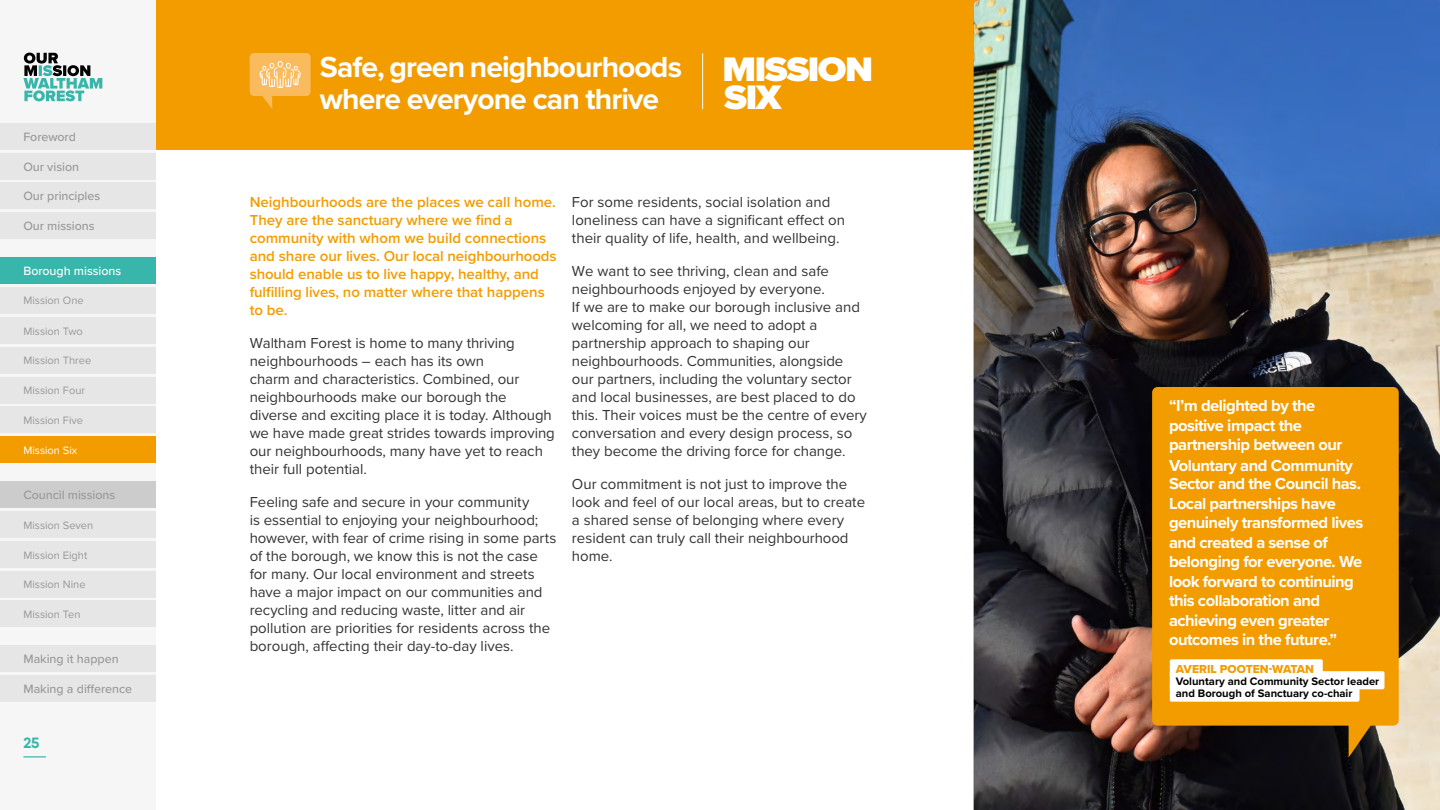
<style>
.page{position:relative;width:1440px;height:810px;background:#fff}
.page>*{position:absolute;margin:0;border:0;box-sizing:border-box;transform-origin:0 0}
.t1{font:900 35.25px/28.1px "Proxima Nova";letter-spacing:-.04em;color:#fff;scale:1.06 1}
.t2{font:700 30.08px/32.3px "Proxima Nova";letter-spacing:-.03em;color:#fff}
.t3{font:700 16.5px/19.5px "Proxima Nova";letter-spacing:-.03em;color:#fff}
.t4{font:15px/18px "Proxima Nova";letter-spacing:-.005em;color:#333}
.t5{font:600 15px/18px "Proxima Nova";color:#f39c00}
.t6{font:700 14.85px "Qanelas";color:#38b6ab}
.t7{font:500 12.45px "Proxima Nova";letter-spacing:-.005em;color:#999}
.t8{font:500 12.45px "Proxima Nova";letter-spacing:-.005em;color:#fff}
.t9{font:12px "Proxima Nova Extrabld";color:#f39c00}
.t10{font:700 11.25px/12px "Proxima Nova";color:#000}
.t11{font:11.1px "Proxima Nova";color:#999}
.t12{font:11.1px "Proxima Nova";color:#fff}
</style>
<div class="page">
<div style="left:0;top:0;width:1440px;height:150px;background:#f39c00"></div>
<img style="left:974px;top:0;width:466px;height:810px">
<div style="left:250px;top:53px;width:61px;height:43px;background:#f9bb5d;border-radius:4px"></div>
<hr style="left:702px;top:53px;width:1px;height:56px;background:#fff">
<div style="left:1152px;top:387px;width:247px;height:339px;background:#f39c00;border-radius:5px"></div>
<svg style="left:1349px;top:725px;width:23px;height:33px"></svg>
<div style="left:1170px;top:684px;width:189px;height:18px;background:#fff;border-radius:2px"></div>
<div style="left:1170px;top:659px;width:153px;height:18px;background:#fff;border-radius:2px"></div>
<div style="left:1170px;top:671px;width:214px;height:18px;background:#fff;border-radius:2px"></div>
<svg style="left:259px;top:61px;width:42px;height:48px"></svg>
<div style="left:0;top:0;width:155px;height:810px;background:#f7f6f7"></div>
<svg style="left:23px;top:756px;width:23px;height:1px"></svg>
<div style="left:0;top:645px;width:155px;height:27px;background:#e6e6e6"></div>
<div style="left:0;top:675px;width:155px;height:27px;background:#e6e6e6"></div>
<div style="left:0;top:123px;width:155px;height:27px;background:#e6e6e6"></div>
<div style="left:0;top:153px;width:155px;height:27px;background:#e6e6e6"></div>
<div style="left:0;top:182px;width:155px;height:27px;background:#e6e6e6"></div>
<div style="left:0;top:212px;width:155px;height:27px;background:#e6e6e6"></div>
<div style="left:0;top:481px;width:155px;height:27px;background:#ccc"></div>
<div style="left:0;top:511px;width:155px;height:27px;background:#e6e6e6"></div>
<div style="left:0;top:541px;width:155px;height:27px;background:#e6e6e6"></div>
<div style="left:0;top:571px;width:155px;height:27px;background:#e6e6e6"></div>
<div style="left:0;top:600px;width:155px;height:27px;background:#e6e6e6"></div>
<div style="left:0;top:257px;width:155px;height:27px;background:#38b6ab"></div>
<div style="left:0;top:287px;width:155px;height:27px;background:#e6e6e6"></div>
<div style="left:0;top:317px;width:155px;height:27px;background:#e6e6e6"></div>
<div style="left:0;top:347px;width:155px;height:27px;background:#e6e6e6"></div>
<div style="left:0;top:377px;width:155px;height:27px;background:#e6e6e6"></div>
<div style="left:0;top:406px;width:155px;height:27px;background:#e6e6e6"></div>
<div style="left:0;top:436px;width:155px;height:27px;background:#f39c00"></div>
<svg style="left:23px;top:53px;width:79px;height:48px"></svg>
<p class="t7" style="left:23px;top:127px;width:54px">Foreword</p>
<p class="t7" style="left:23px;top:158px;width:57px">Our vision</p>
<p class="t7" style="left:23px;top:187px;width:78px">Our principles</p>
<p class="t7" style="left:23px;top:217px;width:73px">Our missions</p>
<p class="t8" style="left:23px;top:261px;width:99px">Borough missions</p>
<p class="t11" style="left:23px;top:292px;width:62px">Mission One</p>
<p class="t11" style="left:23px;top:323px;width:61px">Mission Two</p>
<p class="t11" style="left:23px;top:352px;width:69px">Mission Three</p>
<p class="t11" style="left:23px;top:382px;width:63px">Mission Four</p>
<p class="t11" style="left:23px;top:412px;width:61px">Mission Five</p>
<p class="t12" style="left:23px;top:442px;width:55px">Mission Six</p>
<p class="t7" style="left:23px;top:486px;width:93px">Council missions</p>
<p class="t11" style="left:23px;top:517px;width:71px">Mission Seven</p>
<p class="t11" style="left:23px;top:547px;width:65px">Mission Eight</p>
<p class="t11" style="left:23px;top:577px;width:64px">Mission Nine</p>
<p class="t11" style="left:23px;top:606px;width:59px">Mission Ten</p>
<p class="t7" style="left:23px;top:650px;width:97px">Making it happen</p>
<p class="t7" style="left:23px;top:680px;width:110px">Making a difference</p>
<p class="t6" style="left:23px;top:733px;width:18px">25</p>
<h2 class="t2" style="left:320px;top:50px;width:364px">Safe, green neighbourhoods where everyone can thrive</h2>
<h1 class="t1" style="left:723px;top:55px;width:144px">MISSION<br>SIX</h1>
<p class="t5" style="left:250px;top:192px;width:308px">Neighbourhoods are the places we call home.<br>They are the sanctuary where we find a community with whom we build connections and share our lives. Our local neighbourhoods should enable us to live happy, healthy, and fulfilling lives, no matter where that happens to be.</p>
<p class="t4" style="left:250px;top:333px;width:307px">Waltham Forest is home to many thriving neighbourhoods – each has its own<br>charm and characteristics. Combined, our neighbourhoods make our borough the diverse and exciting place it is today. Although we have made great strides towards improving our neighbourhoods, many have yet to reach their full potential.</p>
<p class="t4" style="left:250px;top:492px;width:308px">Feeling safe and secure in your community<br>is essential to enjoying your neighbourhood; however, with fear of crime rising in some parts of the borough, we know this is not the case for many. Our local environment and streets have a major impact on our communities and recycling and reducing waste, litter and air pollution are priorities for residents across the borough, affecting their day-to-day lives.</p>
<p class="t4" style="left:572px;top:193px;width:275px">For some residents, social isolation and loneliness can have a significant effect on their quality of life, health, and wellbeing.</p>
<p class="t4" style="left:572px;top:261px;width:296px">We want to see thriving, clean and safe neighbourhoods enjoyed by everyone.<br>If we are to make our borough inclusive and welcoming for all, we need to adopt a partnership approach to shaping our neighbourhoods. Communities, alongside our partners, including the voluntary sector and local businesses, are best placed to do this. Their voices must be the centre of every conversation and every design process, so they become the driving force for change.</p>
<p class="t4" style="left:572px;top:474px;width:295px">Our commitment is not just to improve the look and feel of our local areas, but to create a shared sense of belonging where every resident can truly call their neighbourhood home.</p>
<p class="t3" style="left:1169px;top:396px;width:185px;line-height:19.7px">“I’m delighted by the positive impact the partnership between our<br>Voluntary and Community</p>
<p class="t3" style="left:1169px;top:474px;width:196px">Sector and the Council has.<br>Local partnerships have genuinely transformed lives and created a sense of belonging for everyone. We look forward to continuing this collaboration and achieving even greater outcomes in the future.”</p>
<p class="t9" style="left:1176px;top:660px;width:140px">AVERIL POOTEN-WATAN</p>
<p class="t10" style="left:1176px;top:675px;width:205px">Voluntary and Community Sector leader and Borough of Sanctuary co-chair</p>
</div>
